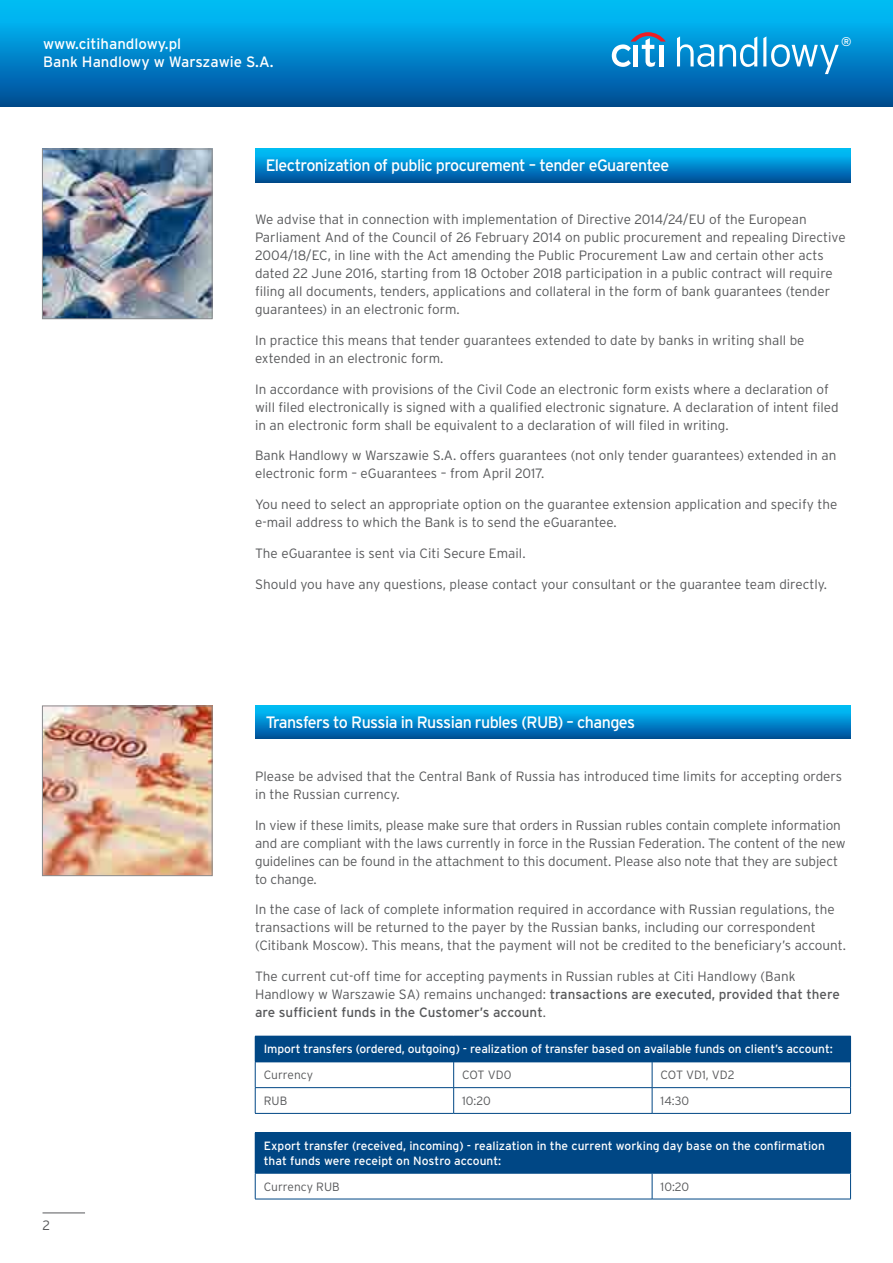
<style>
.page{position:relative;width:893px;height:1263px;background:#fff}
.page>*{position:absolute;margin:0;border:0;box-sizing:border-box;transform-origin:0 0}
.t1{font:16.5px "Interstate Pl";letter-spacing:-.035em;color:#fff}
.t2{font:15px/18px "Interstate Pl";color:#fff}
.t3{font:300 13.5px/18px "Interstate Pl";color:#58595b}
.t4{font:12.6px "Interstate Pl";color:#fff}
.t5{font:12px/15px "Interstate Pl";letter-spacing:-.01em;color:#fff}
.t6{font:300 12px "Interstate Pl";color:#58595b}
.s1{font-weight:400}
</style>
<div class="page">
<div style="left:0;top:0;width:893px;height:106px;background:linear-gradient(to bottom,#00c7ff,#004c98)"></div>
<svg style="left:677px;top:36px;width:80px;height:31px"></svg>
<svg style="left:763px;top:36px;width:76px;height:38px;background:#37a0d7"></svg>
<svg style="left:612px;top:32px;width:54px;height:35px"></svg>
<hr style="left:659px;top:45px;width:4px;height:21px;background:#fff">
<hr style="left:43px;top:1212px;width:42px;height:1px;background:#58595b">
<svg style="left:255px;top:149px;width:595px;height:33px;background:#0089cc"></svg>
<img style="left:44px;top:151px;width:166px;height:166px">
<div style="left:42px;top:149px;width:170px;height:170px;border:1px solid #8a8c8e"></div>
<div style="left:255px;top:1036px;width:595px;height:26px;background:#004785"></div>
<hr style="left:255px;top:1087px;width:199px;height:1px;background:#004785">
<svg style="left:255px;top:1062px;width:1px;height:51px"></svg>
<hr style="left:454px;top:1087px;width:198px;height:1px;background:#004785">
<svg style="left:453px;top:1062px;width:1px;height:51px"></svg>
<hr style="left:652px;top:1087px;width:199px;height:1px;background:#004785">
<svg style="left:652px;top:1062px;width:1px;height:51px"></svg>
<svg style="left:850px;top:1036px;width:1px;height:77px"></svg>
<hr style="left:255px;top:1113px;width:199px;height:1px;background:#004785">
<hr style="left:454px;top:1113px;width:198px;height:1px;background:#004785">
<hr style="left:652px;top:1113px;width:199px;height:1px;background:#004785">
<div style="left:255px;top:1132px;width:595px;height:41px;background:#004785"></div>
<hr style="left:652px;top:1132px;width:199px;height:1px;background:#004785">
<hr style="left:850px;top:1133px;width:1px;height:40px;background:#004785">
<hr style="left:255px;top:1173px;width:397px;height:1px;background:#004785">
<hr style="left:652px;top:1173px;width:199px;height:1px;background:#004785">
<svg style="left:255px;top:1173px;width:1px;height:26px"></svg>
<svg style="left:652px;top:1173px;width:1px;height:26px"></svg>
<svg style="left:850px;top:1173px;width:1px;height:26px"></svg>
<hr style="left:255px;top:1199px;width:397px;height:1px;background:#004785">
<hr style="left:652px;top:1199px;width:199px;height:1px;background:#004785">
<svg style="left:255px;top:706px;width:595px;height:33px;background:#0089cc"></svg>
<img style="left:44px;top:708px;width:166px;height:166px">
<div style="left:42px;top:706px;width:170px;height:170px;border:1px solid #8a8c8e"></div>
<p class="t2" style="left:43px;top:34px;width:232px">www.citihandlowy.pl<br>Bank Handlowy w Warszawie S.A.</p>
<p class="t4" style="left:841px;top:34px;width:12px">®</p>
<p class="t1" style="left:266px;top:156px;width:405px">Electronization of public procurement – tender eGuarentee</p>
<p class="t3" style="left:255px;top:210px;width:592px">We advise that in connection with implementation of Directive 2014/24/EU of the European Parliament And of the Council of 26 February 2014 on public procurement and repealing Directive 2004/18/EC, in line with the Act amending the Public Procurement Law and certain other acts dated 22 June 2016, starting from 18 October 2018 participation in a public contract will require filing all documents, tenders, applications and collateral in the form of bank guarantees (tender guarantees) in an electronic form.</p>
<p class="t3" style="left:255px;top:331px;width:551px">In practice this means that tender guarantees extended to date by banks in writing shall be extended in an electronic form.</p>
<p class="t3" style="left:255px;top:380px;width:585px">In accordance with provisions of the Civil Code an electronic form exists where a declaration of will filed electronically is signed with a qualified electronic signature. A declaration of intent filed in an electronic form shall be equivalent to a declaration of will filed in writing.</p>
<p class="t3" style="left:255px;top:446px;width:583px">Bank Handlowy w Warszawie S.A. offers guarantees (not only tender guarantees) extended in an electronic form – eGuarantees – from April 2017.</p>
<p class="t3" style="left:255px;top:495px;width:584px">You need to select an appropriate option on the guarantee extension application and specify the e-mail address to which the Bank is to send the eGuarantee.</p>
<p class="t3" style="left:255px;top:544px;width:272px">The eGuarantee is sent via Citi Secure Email.</p>
<p class="t3" style="left:255px;top:575px;width:573px">Should you have any questions, please contact your consultant or the guarantee team directly.</p>
<p class="t1" style="left:266px;top:713px;width:371px">Transfers to Russia in Russian rubles (RUB) – changes</p>
<p class="t3" style="left:43px;top:1216px;width:9px">2</p>
<p class="t3" style="left:255px;top:767px;width:589px">Please be advised that the Central Bank of Russia has introduced time limits for accepting orders in the Russian currency.</p>
<p class="t3" style="left:255px;top:816px;width:592px">In view if these limits, please make sure that orders in Russian rubles contain complete information and are compliant with the laws currently in force in the Russian Federation. The content of the new guidelines can be found in the attachment to this document. Please also note that they are subject to change.</p>
<p class="t3" style="left:255px;top:900px;width:592px">In the case of lack of complete information required in accordance with Russian regulations, the transactions will be returned to the payer by the Russian banks, including our correspondent (Citibank Moscow). This means, that the payment will not be credited to the beneficiary’s account.</p>
<p class="t3" style="left:255px;top:967px;width:586px">The current cut-off time for accepting payments in Russian rubles at Citi Handlowy (Bank<br>Handlowy w Warszawie SA) remains unchanged: <span class="s1">transactions are executed, provided that there are sufficient funds in the Customer’s account</span>.</p>
<p class="t5" style="left:264px;top:1041px;width:571px">Import transfers (ordered, outgoing) - realization of transfer based on available funds on client’s account:</p>
<p class="t6" style="left:264px;top:1068px;width:51px">Currency</p>
<p class="t6" style="left:462px;top:1068px;width:51px">COT VD0</p>
<p class="t6" style="left:661px;top:1068px;width:76px">COT VD1, VD2</p>
<p class="t6" style="left:264px;top:1094px;width:25px">RUB</p>
<p class="t6" style="left:462px;top:1094px;width:30px">10:20</p>
<p class="t6" style="left:661px;top:1094px;width:30px">14:30</p>
<p class="t5" style="left:264px;top:1138px;width:563px">Export transfer (received, incoming) - realization in the current working day base on the confirmation that funds were receipt on Nostro account:</p>
<p class="t6" style="left:264px;top:1179px;width:77px">Currency RUB</p>
<p class="t6" style="left:661px;top:1179px;width:30px">10:20</p>
</div>
